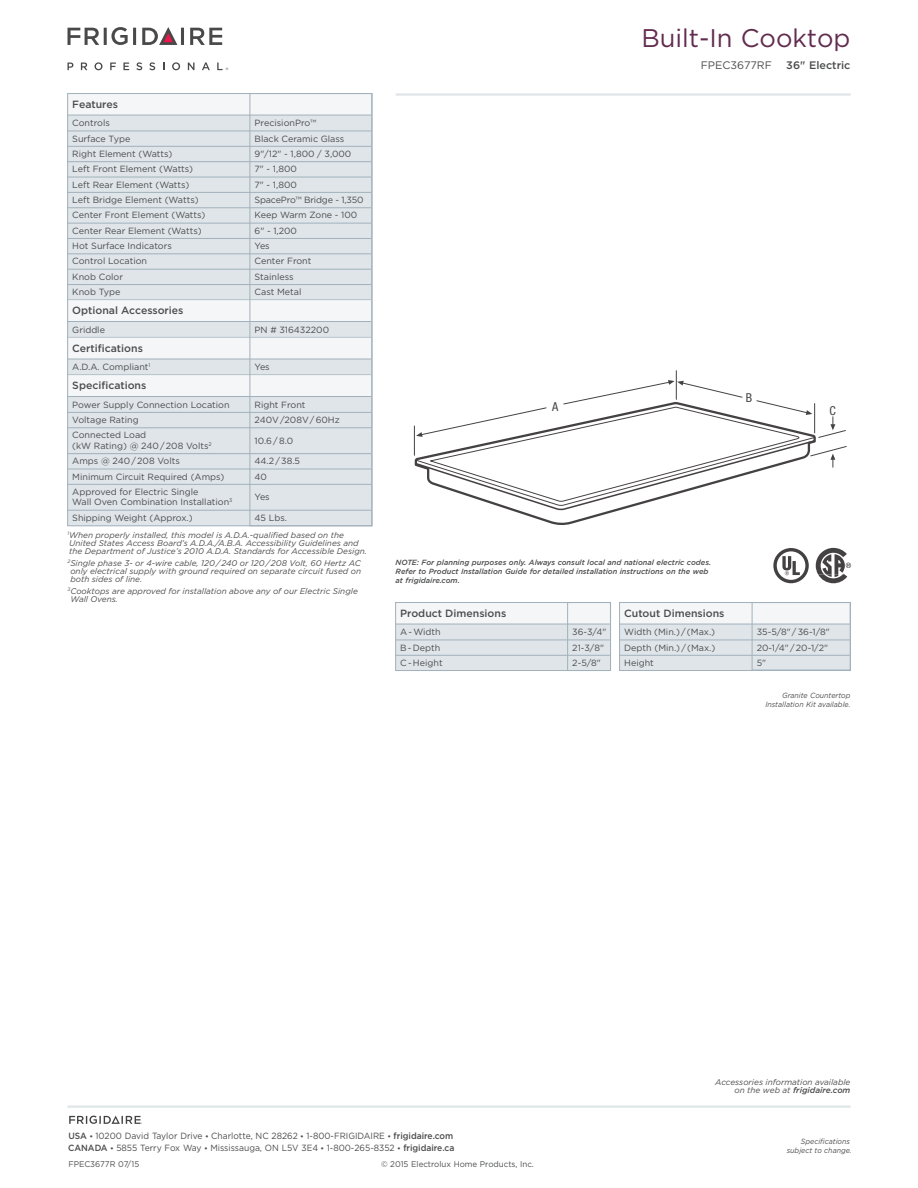
<style>
.page{position:relative;width:918px;height:1188px;background:#fff}
.page>*{position:absolute;margin:0;border:0;box-sizing:border-box;transform-origin:0 0}
.t1{font:25.5px "Gotham";color:#622c4f}
.t2{font:condensed 12.3px "Helvetica Neue";color:#231f20}
.t3{font:500 10.8px "Gotham";color:#4b4c4d}
.t4{font:10.8px "Gotham";color:#4b4c4d}
.t5{font:500 10.5px "Gotham";color:#4b4c4d}
.t6{font:9px/15.3px "Gotham";color:#4b4c4d}
.t7{font:9px/11.9px "Gotham";color:#4b4c4d;scale:.95 1}
.t8{font:italic 8.25px/8.2px "Gotham";color:#4b4c4d}
.t9{font:8.25px "Gotham";color:#4b4c4d}
.t10{font:italic 500 7.5px/9px "Gotham";color:#4b4c4d}
.t11{font:italic 7.5px/9px "Gotham";color:#4b4c4d;text-align:right;scale:.95 1}
.s1{font-weight:500}
.s2{font-weight:500;font-size:7.5px}
</style>
<div class="page">
<hr style="left:68px;top:1106px;width:782px;height:2px;background:#dfe5e9">
<hr style="left:396px;top:93px;width:455px;height:3px;background:#dfe5e9">
<svg style="left:69px;top:1116px;width:73px;height:8px"></svg>
<svg style="left:68px;top:63px;width:5px;height:7px"></svg>
<svg style="left:81px;top:63px;width:6px;height:7px"></svg>
<svg style="left:95px;top:62px;width:8px;height:8px"></svg>
<svg style="left:110px;top:63px;width:6px;height:7px"></svg>
<svg style="left:123px;top:63px;width:6px;height:7px"></svg>
<svg style="left:136px;top:62px;width:6px;height:8px"></svg>
<svg style="left:149px;top:62px;width:6px;height:8px"></svg>
<svg style="left:172px;top:62px;width:8px;height:8px"></svg>
<svg style="left:188px;top:63px;width:6px;height:7px"></svg>
<svg style="left:202px;top:62px;width:8px;height:8px"></svg>
<svg style="left:68px;top:27px;width:68px;height:18px"></svg>
<svg style="left:190px;top:28px;width:32px;height:17px"></svg>
<svg style="left:142px;top:27px;width:42px;height:18px"></svg>
<svg style="left:217px;top:63px;width:11px;height:7px"></svg>
<div style="left:396px;top:603px;width:215px;height:68px;background:#dfe5e9"></div>
<div style="left:396px;top:603px;width:214px;height:21px;background:#f4f6f7"></div>
<hr style="left:396px;top:624px;width:214px;height:1px;background:#a2b1bb">
<hr style="left:396px;top:640px;width:214px;height:1px;background:#a2b1bb">
<hr style="left:396px;top:655px;width:214px;height:1px;background:#a2b1bb">
<div style="left:395px;top:602px;width:216px;height:69px;border:1px solid #a2b1bb"></div>
<div style="left:620px;top:603px;width:230px;height:68px;background:#dfe5e9"></div>
<div style="left:620px;top:603px;width:230px;height:21px;background:#f4f6f7"></div>
<hr style="left:620px;top:624px;width:230px;height:1px;background:#a2b1bb">
<hr style="left:620px;top:640px;width:230px;height:1px;background:#a2b1bb">
<hr style="left:620px;top:655px;width:230px;height:1px;background:#a2b1bb">
<div style="left:619px;top:602px;width:232px;height:69px;border:1px solid #a2b1bb"></div>
<svg style="left:516px;top:512px;width:97px;height:13px"></svg>
<svg style="left:414px;top:371px;width:433px;height:141px"></svg>
<svg style="left:773px;top:548px;width:36px;height:35px"></svg>
<svg style="left:816px;top:548px;width:35px;height:35px"></svg>
<div style="left:68px;top:94px;width:304px;height:432px;background:#dfe5e9"></div>
<div style="left:68px;top:94px;width:303px;height:21px;background:#f4f6f7"></div>
<hr style="left:68px;top:115px;width:303px;height:1px;background:#a2b1bb">
<hr style="left:68px;top:131px;width:303px;height:1px;background:#a2b1bb">
<hr style="left:68px;top:146px;width:303px;height:1px;background:#a2b1bb">
<hr style="left:68px;top:161px;width:303px;height:1px;background:#a2b1bb">
<hr style="left:68px;top:177px;width:303px;height:1px;background:#a2b1bb">
<hr style="left:68px;top:192px;width:303px;height:1px;background:#a2b1bb">
<hr style="left:68px;top:208px;width:303px;height:1px;background:#a2b1bb">
<hr style="left:68px;top:223px;width:303px;height:1px;background:#a2b1bb">
<hr style="left:68px;top:238px;width:303px;height:1px;background:#a2b1bb">
<hr style="left:68px;top:254px;width:303px;height:1px;background:#a2b1bb">
<hr style="left:68px;top:269px;width:303px;height:1px;background:#a2b1bb">
<hr style="left:68px;top:284px;width:303px;height:1px;background:#a2b1bb">
<div style="left:68px;top:300px;width:303px;height:22px;background:#f4f6f7"></div>
<hr style="left:68px;top:321px;width:303px;height:1px;background:#a2b1bb">
<hr style="left:68px;top:337px;width:303px;height:1px;background:#a2b1bb">
<div style="left:68px;top:338px;width:303px;height:21px;background:#f4f6f7"></div>
<hr style="left:68px;top:359px;width:303px;height:1px;background:#a2b1bb">
<div style="left:68px;top:375px;width:303px;height:22px;background:#f4f6f7"></div>
<hr style="left:68px;top:396px;width:303px;height:1px;background:#a2b1bb">
<hr style="left:68px;top:412px;width:303px;height:1px;background:#a2b1bb">
<hr style="left:68px;top:428px;width:303px;height:1px;background:#a2b1bb">
<hr style="left:68px;top:453px;width:303px;height:1px;background:#a2b1bb">
<hr style="left:68px;top:469px;width:303px;height:1px;background:#a2b1bb">
<hr style="left:68px;top:484px;width:303px;height:1px;background:#a2b1bb">
<hr style="left:68px;top:510px;width:303px;height:1px;background:#a2b1bb">
<div style="left:752px;top:602px;width:99px;height:68px;border:1px solid #a2b1bb"></div>
<div style="left:567px;top:602px;width:44px;height:69px;border:1px solid #a2b1bb"></div>
<div style="left:250px;top:93px;width:122px;height:433px;border:1px solid #a2b1bb"></div>
<p class="t5" style="left:72px;top:97px;width:47px">Features</p>
<p class="t6" style="left:72px;top:115px;width:135px">Controls<br>Surface Type<br>Right Element (Watts)<br>Left Front Element (Watts)<br>Left Rear Element (Watts)<br>Left Bridge Element (Watts)<br>Center Front Element (Watts)<br>Center Rear Element (Watts)<br>Hot Surface Indicators<br>Control Location<br>Knob Color<br>Knob Type</p>
<p class="t5" style="left:72px;top:304px;width:113px">Optional Accessories</p>
<p class="t6" style="left:72px;top:322px;width:34px">Griddle</p>
<p class="t5" style="left:72px;top:341px;width:72px">Certifications</p>
<p class="t6" style="left:72px;top:359px;width:80px">A.D.A. Compliant<sup>1</sup></p>
<p class="t5" style="left:72px;top:379px;width:76px">Specifications</p>
<p class="t6" style="left:72px;top:397px;width:159px">Power Supply Connection Location<br>Voltage Rating<br>Connected Load</p>
<p class="t6" style="left:72px;top:438px;width:154px">(kW Rating) @ 240 / 208 Volts<sup>2<br></sup>Amps @ 240 / 208 Volts<br>Minimum Circuit Required (Amps)<br>Approved for Electric Single</p>
<p class="t6" style="left:72px;top:494px;width:162px">Wall Oven Combination Installation<sup>3<br></sup>Shipping Weight (Approx.)</p>
<p class="t6" style="left:255px;top:115px;width:111px">PrecisionPro™<br>Black Ceramic Glass<br>9"/12" - 1,800 / 3,000<br>7" - 1,800<br>7" - 1,800<br>SpacePro™ Bridge - 1,350<br>Keep Warm Zone - 100<br>6" - 1,200<br>Yes<br>Center Front<br>Stainless<br>Cast Metal</p>
<p class="t6" style="left:255px;top:322px;width:76px">PN # 316432200</p>
<p class="t6" style="left:255px;top:359px;width:17px">Yes</p>
<p class="t6" style="left:255px;top:397px;width:87px">Right Front<br>240V /208V / 60Hz</p>
<p class="t6" style="left:255px;top:433px;width:40px">10.6 / 8.0</p>
<p class="t6" style="left:255px;top:453px;width:47px">44.2 / 38.5<br>40</p>
<p class="t6" style="left:255px;top:489px;width:17px">Yes</p>
<p class="t6" style="left:255px;top:510px;width:34px">45 Lbs.</p>
<p class="t8" style="left:68px;top:531px;width:301px"><sup>1</sup>When properly installed, this model is A.D.A.-qualified based on the<br>United States Access Board’s A.D.A./A.B.A. Accessibility Guidelines and the Department of Justice’s 2010 A.D.A. Standards for Accessible Design.</p>
<p class="t8" style="left:70px;top:559px;width:292px;text-align:justify;text-indent:-3px"><sup>2</sup>Single phase 3- or 4-wire cable, 120 / 240 or 120 / 208 Volt, 60 Hertz AC only electrical supply with ground required on separate circuit fused on both sides of line.</p>
<p class="t8" style="left:70px;top:587px;width:289px;text-indent:-3px"><sup>3</sup>Cooktops are approved for installation above any of our Electric Single<br>Wall Ovens.</p>
<h1 class="t1" style="left:642px;top:22px;width:210px">Built-In Cooktop</h1>
<p class="t4" style="left:701px;top:58px;width:73px">FPEC3677RF</p>
<p class="t3" style="left:786px;top:58px;width:66px">36" Electric</p>
<h2 class="t2" style="left:552px;top:400px;width:8px">A</h2>
<h2 class="t2" style="left:746px;top:391px;width:8px">B</h2>
<h2 class="t2" style="left:830px;top:403px;width:8px">C</h2>
<p class="t10" style="left:396px;top:557px;width:317px">NOTE: For planning purposes only. Always consult local and national electric codes.<br>Refer to Product Installation Guide for detailed installation instructions on the web at frigidaire.com.</p>
<p class="t5" style="left:400px;top:606px;width:108px">Product Dimensions</p>
<p class="t6" style="left:400px;top:624px;width:44px">A - Width<br>B - Depth<br>C - Height</p>
<p class="t6" style="left:572px;top:624px;width:36px">36-3/4"<br>21-3/8"<br>2-5/8"</p>
<p class="t5" style="left:624px;top:606px;width:102px">Cutout Dimensions</p>
<p class="t6" style="left:624px;top:624px;width:93px;text-align:justify">Width (Min.) / (Max.)<br>Depth (Min.) / (Max.)<br>Height</p>
<p class="t6" style="left:757px;top:624px;width:75px">35-5/8" / 36-1/8"<br>20-1/4" / 20-1/2"<br>5"</p>
<p class="t11" style="left:765px;top:691px;width:91px">Granite Countertop<br>Installation Kit available.</p>
<p class="t8" style="left:715px;top:1078px;width:137px;text-align:right">Accessories information available on the web at <span class="s1">frigidaire.com</span></p>
<p class="t7" style="left:68px;top:1130px;width:408px"><span class="s1">USA</span> <span class="s2">•</span> 10200 David Taylor Drive <span class="s2">•</span> Charlotte, NC 28262 <span class="s2">•</span> 1-800-FRIGIDAIRE <span class="s2">•</span> <span class="s1">frigidaire.com<br>CANADA</span> <span class="s2">•</span> 5855 Terry Fox Way <span class="s2">•</span> Mississauga, ON L5V 3E4 <span class="s2">•</span> 1-800-265-8352 <span class="s2">•</span> <span class="s1">frigidaire.ca</span></p>
<p class="t9" style="left:68px;top:1159px;width:72px">FPEC3677R 07/15</p>
<p class="t9" style="left:381px;top:1159px;width:154px">© 2015 Electrolux Home Products, Inc.</p>
<p class="t11" style="left:787px;top:1136px;width:70px">Specifications subject to change.</p>
</div>
